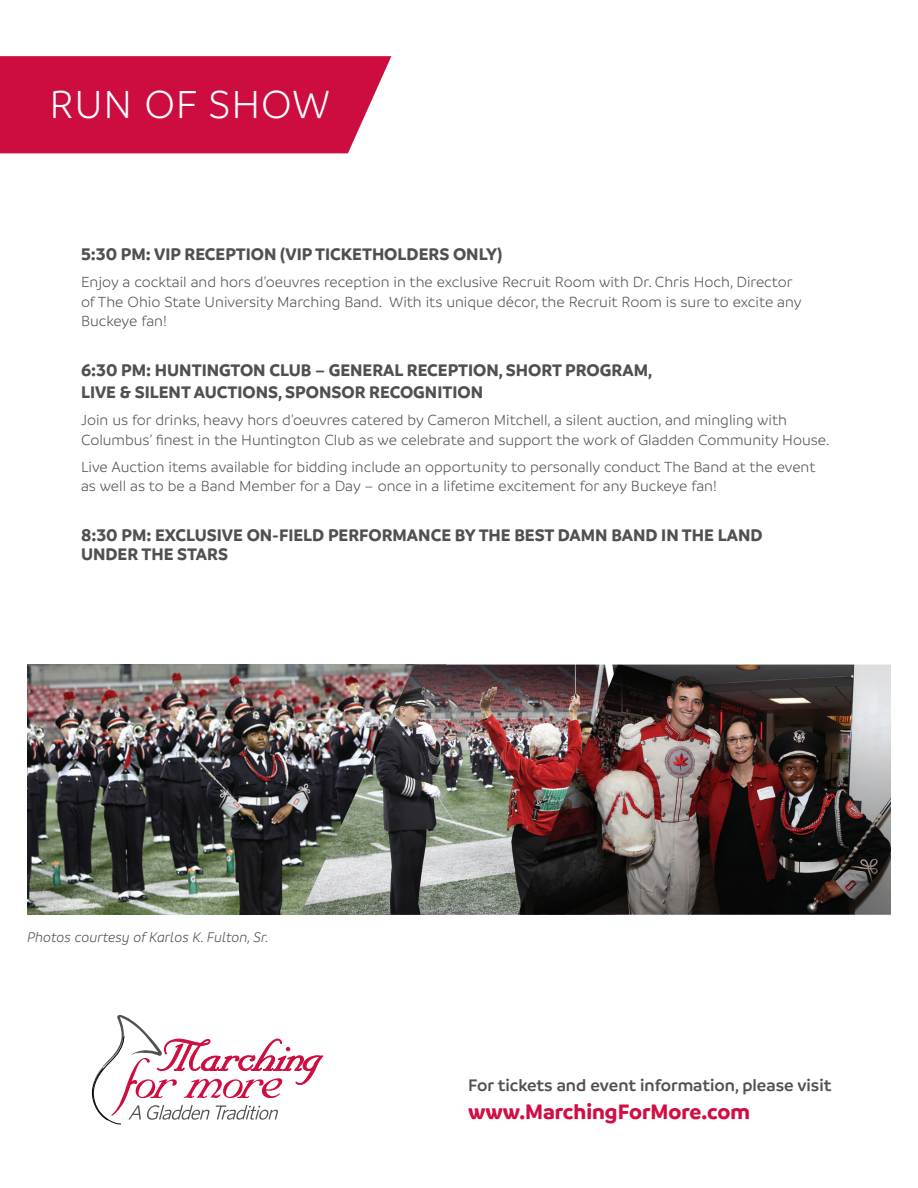
<style>
.page{position:relative;width:918px;height:1188px;background:#fff}
.page>*{position:absolute;margin:0;border:0;box-sizing:border-box;transform-origin:0 0}
.t1{font:300 42px "Branding";letter-spacing:.02em;color:#fff}
.t2{font:700 22.5px "Branding";color:#d20d44}
.t3{font:700 18px/19.5px "Branding";color:#51504e}
.t4{font:600 18px "Branding";color:#51504e}
.t5{font:300 15.75px/19.5px "Branding";color:#51504e}
.t6{font:italic 300 15px "Branding";color:#51504e}
</style>
<div class="page">
<div style="left:0;top:56px;width:391px;height:97px;background:#cd0d40"></div>
<img style="left:27px;top:665px;width:273px;height:250px">
<img style="left:300px;top:665px;width:218px;height:250px">
<svg style="left:91px;top:1015px;width:232px;height:110px"></svg>
<img style="left:518px;top:665px;width:373px;height:250px">
<p class="t1" style="left:50px;top:82px;width:282px">RUN OF SHOW</p>
<p class="t3" style="left:81px;top:244px;width:423px">5:30 PM: VIP RECEPTION (VIP TICKETHOLDERS ONLY)</p>
<p class="t5" style="left:81px;top:272px;width:722px">Enjoy a cocktail and hors d’oeuvres reception in the exclusive Recruit Room with Dr. Chris Hoch, Director of The Ohio State University Marching Band. With its unique décor, the Recruit Room is sure to excite any<br>Buckeye fan!</p>
<p class="t3" style="left:81px;top:360px;width:573px">6:30 PM: HUNTINGTON CLUB – GENERAL RECEPTION, SHORT PROGRAM,</p>
<p class="t3" style="left:81px;top:382px;width:404px">LIVE &amp; SILENT AUCTIONS, SPONSOR RECOGNITION</p>
<p class="t5" style="left:81px;top:410px;width:750px">Join us for drinks, heavy hors d’oeuvres catered by Cameron Mitchell, a silent auction, and mingling with<br>Columbus’ finest in the Huntington Club as we celebrate and support the work of Gladden Community House.</p>
<p class="t5" style="left:81px;top:457px;width:736px">Live Auction items available for bidding include an opportunity to personally conduct The Band at the event as well as to be a Band Member for a Day – once in a lifetime excitement for any Buckeye fan!</p>
<p class="t3" style="left:81px;top:525px;width:683px">8:30 PM: EXCLUSIVE ON-FIELD PERFORMANCE BY THE BEST DAMN BAND IN THE LAND<br>UNDER THE STARS</p>
<p class="t6" style="left:27px;top:930px;width:243px">Photos courtesy of Karlos K. Fulton, Sr.</p>
<p class="t4" style="left:468px;top:1075px;width:365px">For tickets and event information, please visit</p>
<p class="t2" style="left:468px;top:1098px;width:283px">www.MarchingForMore.com</p>
</div>
